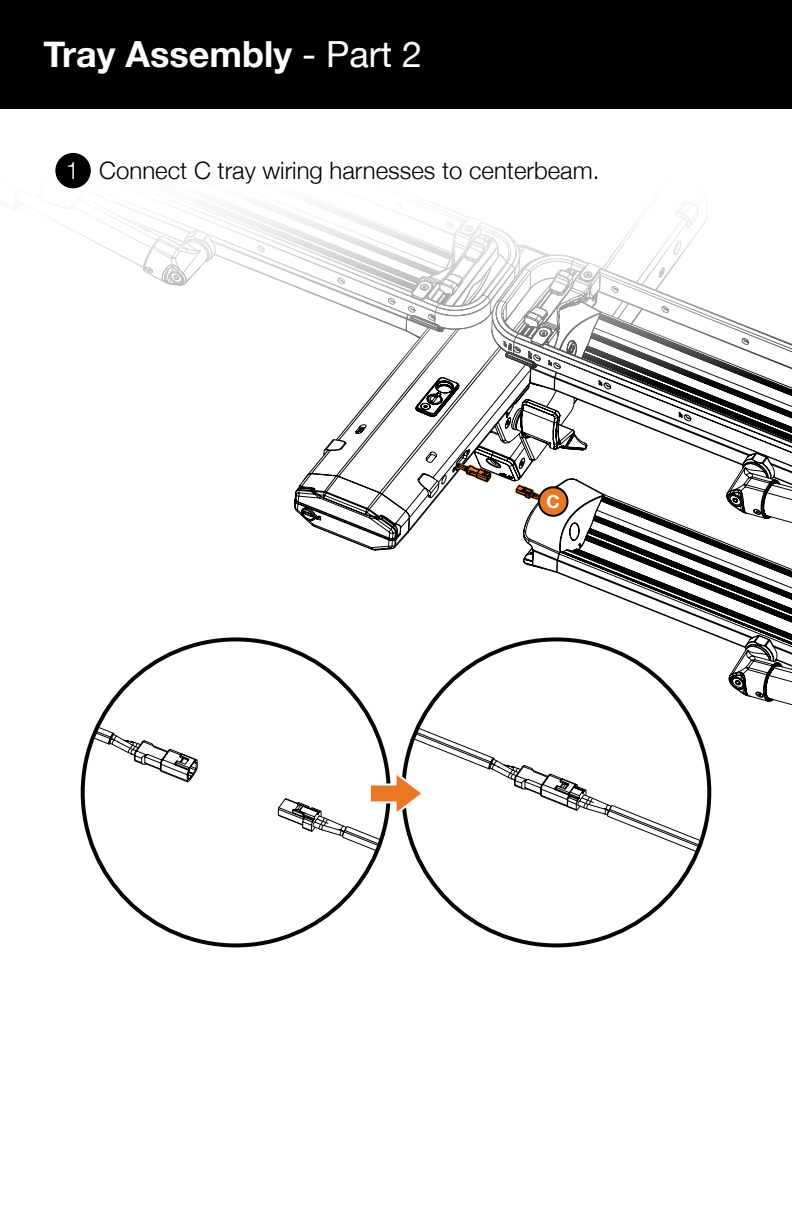
<style>
.page{position:relative;width:792px;height:1224px;background:#fff}
.page>*{position:absolute;margin:0;border:0;box-sizing:border-box;transform-origin:0 0}
.t1{font:700 36px "Helvetica Neue";color:#fff}
.t2{font:300 24px "Helvetica Neue";color:#000}
.t3{font:700 18px "Helvetica Neue";color:#fff}
.s1{font-weight:400}
.s2{color:#fff}
</style>
<div class="page">
<svg style="left:708px;top:383px;width:84px;height:111px"></svg>
<svg style="left:568px;top:494px;width:224px;height:147px"></svg>
<svg style="left:728px;top:626px;width:64px;height:80px"></svg>
<svg style="left:611px;top:383px;width:97px;height:69px"></svg>
<div style="left:1px;top:0;width:791px;height:109px;background:#000"></div>
<div style="left:55px;top:153px;width:36px;height:35px;background:#000;border-radius:50%"></div>
<svg style="left:276px;top:213px;width:335px;height:377px"></svg>
<svg style="left:83px;top:642px;width:115px;height:141px"></svg>
<svg style="left:277px;top:639px;width:432px;height:306px"></svg>
<h1 class="t1" style="left:43px;top:26px;width:380px">Tray Assembly <span class="s1">- Part 2</span></h1>
<p class="t2" style="left:66px;top:151px;width:535px"><span class="s2">1</span> Connect C tray wiring harnesses to centerbeam.</p>
<p class="t3" style="left:547px;top:487px;width:15px">C</p>
</div>
